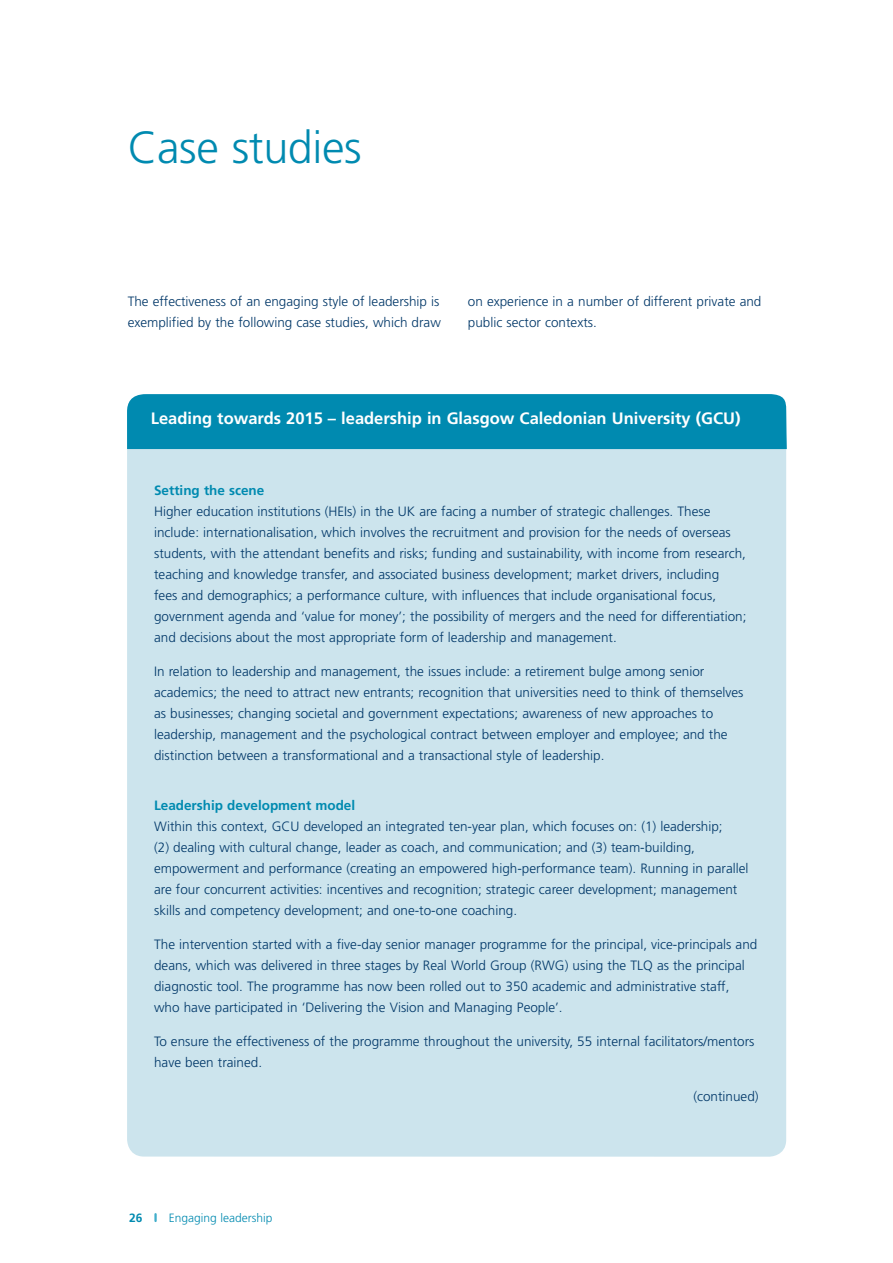
<style>
.page{position:relative;width:893px;height:1263px;background:#fff}
.page>*{position:absolute;margin:0;border:0;box-sizing:border-box;transform-origin:0 0}
.t1{font:300 45px "Frutiger";letter-spacing:-.01em;color:#008ab0}
.t2{font:700 16.5px "Frutiger";color:#fff}
.t3{font:300 13.5px/21px "Frutiger";color:#003768}
.t4{font:700 13.5px "Frutiger";color:#008ab0}
.t5{font:300 12px "Frutiger";color:#008ab0}
.t6{font:700 12px "Frutiger";color:#008ab0}
</style>
<div class="page">
<svg style="left:154px;top:1213px;width:3px;height:9px"></svg>
<div style="left:127px;top:394px;width:659px;height:763px;background:#cce4ed;border-radius:17px"></div>
<div style="left:127px;top:394px;width:660px;height:55px;background:#008ab0"></div>
<h1 class="t1" style="left:128px;top:122px;width:235px">Case studies</h1>
<p class="t3" style="left:128px;top:291px;width:315px">The effectiveness of an engaging style of leadership is exemplified by the following case studies, which draw</p>
<p class="t3" style="left:468px;top:291px;width:295px">on experience in a number of different private and public sector contexts.</p>
<p class="t2" style="left:151px;top:409px;width:591px">Leading towards 2015 – leadership in Glasgow Caledonian University (GCU)</p>
<p class="t4" style="left:154px;top:482px;width:112px">Setting the scene</p>
<p class="t3" style="left:154px;top:501px;width:594px">Higher education institutions (HEIs) in the UK are facing a number of strategic challenges. These include: internationalisation, which involves the recruitment and provision for the needs of overseas students, with the attendant benefits and risks; funding and sustainability, with income from research, teaching and knowledge transfer, and associated business development; market drivers, including<br>fees and demographics; a performance culture, with influences that include organisational focus, government agenda and ‘value for money’; the possibility of mergers and the need for differentiation; and decisions about the most appropriate form of leadership and management.</p>
<p class="t3" style="left:154px;top:661px;width:591px">In relation to leadership and management, the issues include: a retirement bulge among senior academics; the need to attract new entrants; recognition that universities need to think of themselves as businesses; changing societal and government expectations; awareness of new approaches to leadership, management and the psychological contract between employer and employee; and the distinction between a transformational and a transactional style of leadership.</p>
<p class="t4" style="left:154px;top:797px;width:203px">Leadership development model</p>
<p class="t3" style="left:154px;top:816px;width:596px">Within this context, GCU developed an integrated ten-year plan, which focuses on: (1) leadership;<br>(2) dealing with cultural change, leader as coach, and communication; and (3) team-building, empowerment and performance (creating an empowered high-performance team). Running in parallel are four concurrent activities: incentives and recognition; strategic career development; management skills and competency development; and one-to-one coaching.</p>
<p class="t3" style="left:154px;top:934px;width:605px">The intervention started with a five-day senior manager programme for the principal, vice-principals and deans, which was delivered in three stages by Real World Group (RWG) using the TLQ as the principal diagnostic tool. The programme has now been rolled out to 350 academic and administrative staff, who have participated in ‘Delivering the Vision and Managing People’.</p>
<p class="t3" style="left:154px;top:1030px;width:602px">To ensure the effectiveness of the programme throughout the university, 55 internal facilitators/mentors have been trained.</p>
<p class="t3" style="left:693px;top:1085px;width:67px">(continued)</p>
<p class="t6" style="left:129px;top:1211px;width:15px">26</p>
<p class="t5" style="left:169px;top:1211px;width:105px">Engaging leadership</p>
</div>
